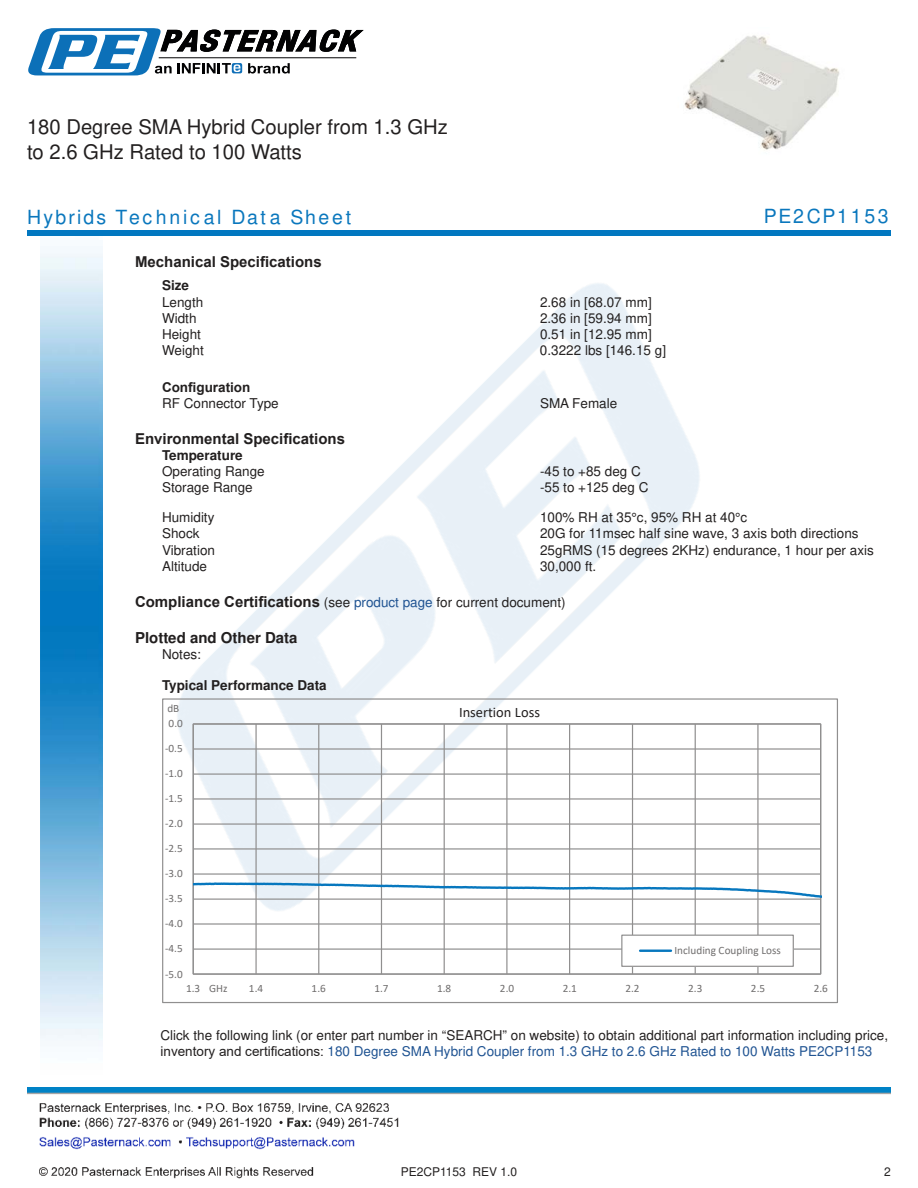
<style>
.page{position:relative;width:918px;height:1188px;background:#fff}
.page>*{position:absolute;margin:0;border:0;box-sizing:border-box;transform-origin:0 0}
.t1{font:20.25px/24.3px "Arial";color:#221f1f}
.t2{font:900 19.5px "Arial";letter-spacing:.14em;color:#0a77bd}
.t3{font:900 19.5px "Arial";letter-spacing:.115em;color:#0a77bd}
.t4{font:700 15px "Arial";color:#221f1f}
.t5{font:14.4px "Calibri";color:#221f1f}
.t6{font:13.5px/16.2px "Arial";color:#221f1f}
.t7{font:700 13.5px "Arial";color:#221f1f}
.t8{font:12px "Arial";color:#221f1f}
.t9{font:11.25px "Calibri";letter-spacing:.005em;color:#6f6d6d}
.t10{font:11.1px "Calibri";color:#6f6d6d}
.s1{font-weight:400;font-size:13.5px}
.s2{font-weight:400;font-size:13.5px;color:#1f5392}
.s3{color:#1f5392}
</style>
<div class="page">
<img style="left:39px;top:1103px;width:360px;height:76px">
<img style="left:102px;top:246px;width:598px;height:724px">
<img style="left:27px;top:1088px;width:864px;height:7px">
<img style="left:40px;top:246px;width:62px;height:795px">
<div style="left:27px;top:230px;width:864px;height:6px;background:#0177c0"></div>
<svg style="left:28px;top:28px;width:336px;height:47px"></svg>
<hr style="left:193px;top:873px;width:628px;height:2px;background:#908f8f">
<hr style="left:193px;top:848px;width:628px;height:2px;background:#908f8f">
<hr style="left:193px;top:823px;width:628px;height:2px;background:#908f8f">
<hr style="left:193px;top:798px;width:628px;height:2px;background:#908f8f">
<hr style="left:193px;top:773px;width:628px;height:2px;background:#908f8f">
<hr style="left:193px;top:748px;width:628px;height:2px;background:#908f8f">
<hr style="left:255px;top:724px;width:2px;height:250px;background:#908f8f">
<hr style="left:318px;top:724px;width:1px;height:250px;background:#908f8f">
<hr style="left:381px;top:724px;width:1px;height:250px;background:#908f8f">
<hr style="left:444px;top:724px;width:1px;height:250px;background:#908f8f">
<hr style="left:506px;top:724px;width:2px;height:250px;background:#908f8f">
<hr style="left:569px;top:724px;width:1px;height:250px;background:#908f8f">
<hr style="left:632px;top:724px;width:1px;height:250px;background:#908f8f">
<hr style="left:695px;top:724px;width:1px;height:250px;background:#908f8f">
<hr style="left:757px;top:724px;width:2px;height:250px;background:#908f8f">
<hr style="left:193px;top:724px;width:1px;height:250px;background:#908f8f">
<svg style="left:193px;top:881px;width:629px;height:94px"></svg>
<div style="left:622px;top:935px;width:171px;height:31px;background:#fff"></div>
<div style="left:621px;top:935px;width:173px;height:32px;border:1px solid #908f8f"></div>
<hr style="left:640px;top:950px;width:31px;height:2px;background:#0777be">
<img style="left:684px;top:35px;width:156px;height:115px">
<h1 class="t1" style="left:27px;top:117px;width:422px">180 Degree SMA Hybrid Coupler from 1.3 GHz to 2.6 GHz Rated to 100 Watts</h1>
<h2 class="t2" style="left:27px;top:209px;width:326px">Hybrids Technical Data Sheet</h2>
<h2 class="t3" style="left:764px;top:209px;width:126px">PE2CP1153</h2>
<p class="t4" style="left:135px;top:252px;width:188px">Mechanical Speci昀椀cations</p>
<p class="t7" style="left:162px;top:280px;width:29px">Size</p>
<p class="t6" style="left:162px;top:295px;width:43px">Length</p>
<p class="t6" style="left:540px;top:295px;width:113px">2.68 in [68.07 mm]</p>
<p class="t6" style="left:162px;top:311px;width:36px">Width</p>
<p class="t6" style="left:540px;top:311px;width:113px">2.36 in [59.94 mm]</p>
<p class="t6" style="left:162px;top:327px;width:41px">Height</p>
<p class="t6" style="left:540px;top:327px;width:113px">0.51 in [12.95 mm]</p>
<p class="t6" style="left:162px;top:344px;width:43px">Weight</p>
<p class="t6" style="left:540px;top:344px;width:128px">0.3222 lbs [146.15 g]</p>
<p class="t7" style="left:162px;top:377px;width:90px">Con昀椀guration</p>
<p class="t6" style="left:162px;top:396px;width:118px">RF Connector Type</p>
<p class="t6" style="left:540px;top:396px;width:79px">SMA Female</p>
<p class="t4" style="left:135px;top:428px;width:212px">Environmental Speci昀椀cations</p>
<p class="t7" style="left:162px;top:450px;width:82px">Temperature</p>
<p class="t6" style="left:162px;top:465px;width:104px">Operating Range</p>
<p class="t6" style="left:540px;top:465px;width:102px">-45 to +85 deg C</p>
<p class="t6" style="left:162px;top:481px;width:92px">Storage Range</p>
<p class="t6" style="left:540px;top:481px;width:110px">-55 to +125 deg C</p>
<p class="t6" style="left:162px;top:510px;width:54px">Humidity</p>
<p class="t6" style="left:540px;top:510px;width:209px">100% RH at 35°c, 95% RH at 40°c</p>
<p class="t6" style="left:162px;top:527px;width:39px">Shock</p>
<p class="t6" style="left:540px;top:527px;width:320px">20G for 11msec half sine wave, 3 axis both directions</p>
<p class="t6" style="left:162px;top:543px;width:55px">Vibration</p>
<p class="t6" style="left:540px;top:543px;width:335px">25gRMS (15 degrees 2KHz) endurance, 1 hour per axis</p>
<p class="t6" style="left:162px;top:559px;width:47px">Altitude</p>
<p class="t6" style="left:540px;top:559px;width:58px">30,000 ft.</p>
<p class="t4" style="left:135px;top:591px;width:432px">Compliance Certi昀椀cations <span class="s1">(see</span> <span class="s2">product page</span> <span class="s1">for current document)</span></p>
<p class="t4" style="left:135px;top:632px;width:164px">Plotted and Other Data</p>
<p class="t6" style="left:162px;top:647px;width:41px">Notes:</p>
<p class="t7" style="left:162px;top:680px;width:166px">Typical Performance Data</p>
<p class="t10" style="left:167px;top:701px;width:13px">dB</p>
<p class="t9" style="left:169px;top:716px;width:16px">0.0</p>
<p class="t9" style="left:165px;top:741px;width:19px">-0.5</p>
<p class="t9" style="left:165px;top:766px;width:19px">-1.0</p>
<p class="t9" style="left:165px;top:791px;width:19px">-1.5</p>
<p class="t9" style="left:165px;top:816px;width:19px">-2.0</p>
<p class="t9" style="left:165px;top:841px;width:19px">-2.5</p>
<p class="t10" style="left:165px;top:866px;width:19px">-3.0</p>
<p class="t10" style="left:165px;top:891px;width:19px">-3.5</p>
<p class="t10" style="left:165px;top:916px;width:19px">-4.0</p>
<p class="t10" style="left:165px;top:941px;width:19px">-4.5</p>
<p class="t10" style="left:165px;top:966px;width:19px">-5.0</p>
<p class="t5" style="left:459px;top:702px;width:83px">Insertion Loss</p>
<p class="t9" style="left:674px;top:943px;width:108px">Including Coupling Loss</p>
<p class="t9" style="left:209px;top:981px;width:20px">GHz</p>
<p class="t9" style="left:186px;top:981px;width:16px">1.3</p>
<p class="t9" style="left:249px;top:981px;width:16px">1.4</p>
<p class="t9" style="left:312px;top:981px;width:16px">1.6</p>
<p class="t9" style="left:374px;top:981px;width:16px">1.7</p>
<p class="t9" style="left:437px;top:981px;width:16px">1.8</p>
<p class="t9" style="left:500px;top:981px;width:16px">2.0</p>
<p class="t9" style="left:563px;top:981px;width:16px">2.1</p>
<p class="t9" style="left:625px;top:981px;width:16px">2.2</p>
<p class="t9" style="left:688px;top:981px;width:16px">2.3</p>
<p class="t9" style="left:751px;top:981px;width:16px">2.5</p>
<p class="t9" style="left:814px;top:981px;width:16px">2.6</p>
<p class="t6" style="left:160px;top:1029px;width:729px">Click the following link (or enter part number in “SEARCH” on website) to obtain additional part information including price, inventory and certi昀椀cations: <span class="s3">180 Degree SMA Hybrid Coupler from 1.3 GHz to 2.6 GHz Rated to 100 Watts PE2CP1153</span></p>
<p class="t8" style="left:401px;top:1167px;width:118px">PE2CP1153 REV 1.0</p>
<p class="t8" style="left:884px;top:1167px;width:8px">2</p>
</div>
